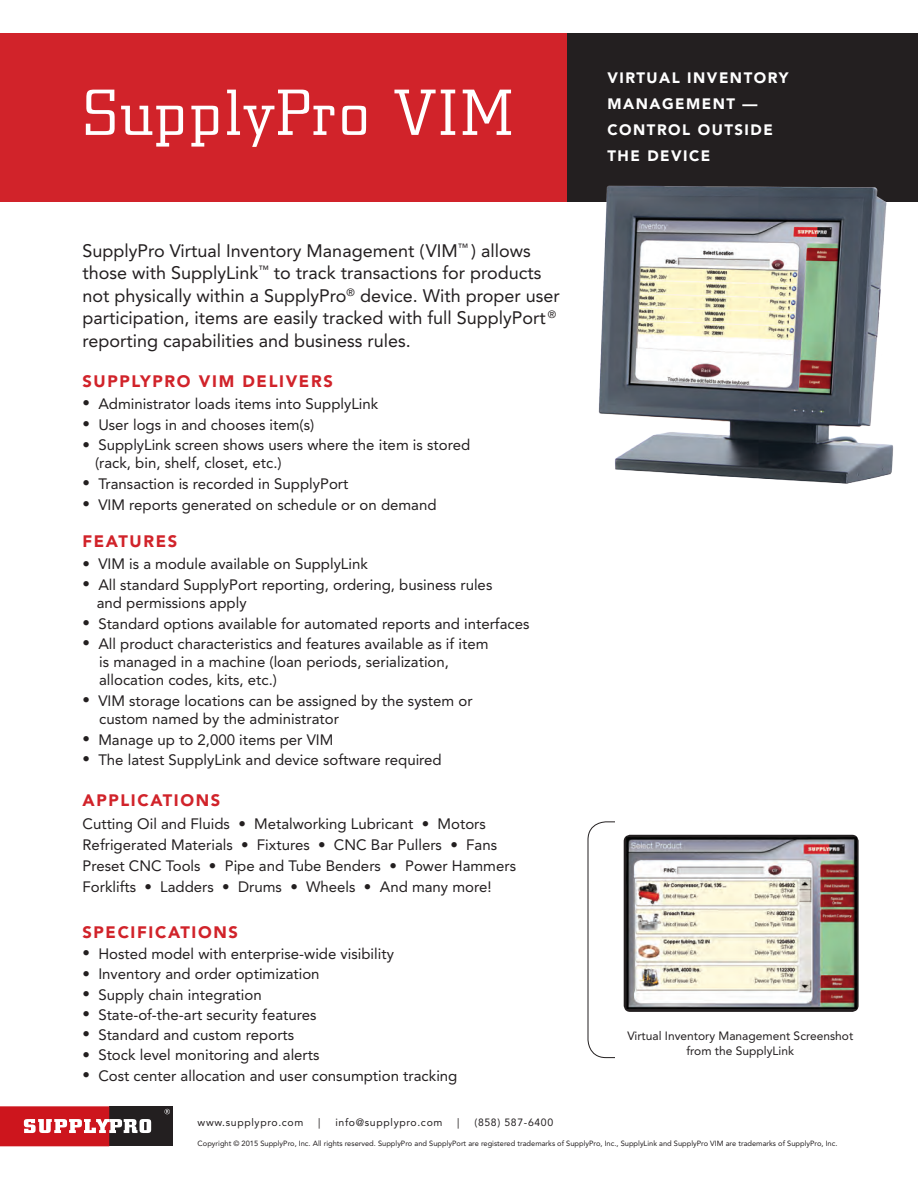
<style>
.page{position:relative;width:918px;height:1188px;background:#fff}
.page>*{position:absolute;margin:0;border:0;box-sizing:border-box;transform-origin:0 0}
.t1{font:300 64.2px "City";letter-spacing:.04em;color:#fff;scale:1.1 1}
.t2{font:18px/22.5px "Avenir";color:#231f20}
.t3{font:900 16.5px "Avenir";letter-spacing:.1em;color:#d1232a}
.t4{font:15px/18px "Avenir";color:#231f20}
.t5{font:900 15px/25.8px "Avenir";letter-spacing:.1em;color:#fff}
.t6{font:12px/15px "Avenir";color:#231f20;text-align:center}
.t7{font:10.5px "Avenir";letter-spacing:.06em;color:#231f20}
.t8{font:7.5px "Avenir";color:#231f20}
</style>
<div class="page">
<div style="left:1px;top:34px;width:917px;height:168px;background:#231f20"></div>
<div style="left:0;top:34px;width:567px;height:168px;background:#d1232a"></div>
<div style="left:588px;top:821px;width:54px;height:237px;border:1px solid #231f20;border-radius:18px"></div>
<div style="left:615px;top:808px;width:54px;height:260px;background:#fff"></div>
<img style="left:598px;top:185px;width:296px;height:299px">
<svg style="left:624px;top:835px;width:235px;height:177px;background:#282526"></svg>
<img style="left:627px;top:837px;width:229px;height:172px">
<div style="left:109px;top:1106px;width:63px;height:40px;background:#231f20"></div>
<svg style="left:0;top:1106px;width:151px;height:40px"></svg>
<svg style="left:165px;top:1109px;width:5px;height:5px"></svg>
<p class="t1" style="left:82px;top:78px;width:392px">SupplyPro VIM</p>
<p class="t5" style="left:607px;top:65px;width:182px">VIRTUAL INVENTORY</p>
<p class="t5" style="left:607px;top:91px;width:167px">MANAGEMENT —<br>CONTROL OUTSIDE<br>THE DEVICE</p>
<p class="t2" style="left:82px;top:240px;width:479px">SupplyPro Virtual Inventory Management (VIM<sup>™</sup> ) allows those with SupplyLink<sup>™</sup> to track transactions for products not physically within a SupplyPro<sup>®</sup> device. With proper user participation, items are easily tracked with full SupplyPort <sup>® </sup>reporting capabilities and business rules.</p>
<p class="t3" style="left:82px;top:371px;width:252px">SUPPLYPRO VIM DELIVERS</p>
<p class="t4" style="left:82px;top:395px;width:297px">• Administrator loads items into SupplyLink</p>
<p class="t4" style="left:82px;top:416px;width:233px">• User logs in and chooses item(s)</p>
<p class="t4" style="left:95px;top:436px;width:377px;text-indent:-13px">• SupplyLink screen shows users where the item is stored (rack, bin, shelf, closet, etc.)</p>
<p class="t4" style="left:82px;top:475px;width:268px">• Transaction is recorded in SupplyPort</p>
<p class="t4" style="left:82px;top:496px;width:356px">• VIM reports generated on schedule or on demand</p>
<p class="t3" style="left:82px;top:531px;width:96px">FEATURES</p>
<p class="t4" style="left:82px;top:555px;width:287px">• VIM is a module available on SupplyLink</p>
<p class="t4" style="left:97px;top:576px;width:397px;text-indent:-14px">• All standard SupplyPort reporting, ordering, business rules and permissions apply</p>
<p class="t4" style="left:82px;top:615px;width:448px">• Standard options available for automated reports and interfaces</p>
<p class="t4" style="left:99px;top:635px;width:391px;text-indent:-17px">• All product characteristics and features available as if item is managed in a machine (loan periods, serialization, allocation codes, kits, etc.)</p>
<p class="t4" style="left:99px;top:692px;width:375px;text-indent:-17px">• VIM storage locations can be assigned by the system or custom named by the administrator</p>
<p class="t4" style="left:82px;top:730px;width:252px">• Manage up to 2,000 items per VIM</p>
<p class="t4" style="left:82px;top:751px;width:361px">• The latest SupplyLink and device software required</p>
<p class="t3" style="left:82px;top:791px;width:139px">APPLICATIONS</p>
<p class="t4" style="left:82px;top:813px;width:435px;line-height:21px">Cutting Oil and Fluids • Metalworking Lubricant • Motors Refrigerated Materials • Fixtures • CNC Bar Pullers • Fans Preset CNC Tools • Pipe and Tube Benders • Power Hammers Forklifts • Ladders • Drums • Wheels • And many more!</p>
<p class="t3" style="left:82px;top:922px;width:157px">SPECIFICATIONS</p>
<p class="t4" style="left:82px;top:945px;width:313px">• Hosted model with enterprise-wide visibility</p>
<p class="t4" style="left:82px;top:965px;width:239px">• Inventory and order optimization</p>
<p class="t4" style="left:82px;top:985px;width:181px">• Supply chain integration</p>
<p class="t4" style="left:82px;top:1006px;width:236px">• State-of-the-art security features</p>
<p class="t4" style="left:82px;top:1026px;width:213px">• Standard and custom reports</p>
<p class="t4" style="left:82px;top:1046px;width:239px">• Stock level monitoring and alerts</p>
<p class="t4" style="left:82px;top:1066px;width:376px">• Cost center allocation and user consumption tracking</p>
<p class="t7" style="left:198px;top:1116px;width:107px">www.supplypro.com</p>
<p class="t7" style="left:318px;top:1116px;width:4px">|</p>
<p class="t7" style="left:335px;top:1116px;width:109px">info@supplypro.com</p>
<p class="t7" style="left:457px;top:1116px;width:4px">|</p>
<p class="t7" style="left:474px;top:1116px;width:80px">(858) 587-6400</p>
<p class="t8" style="left:198px;top:1139px;width:641px">Copyright © 2015 SupplyPro, Inc. All rights reserved. SupplyPro and SupplyPort are registered trademarks of SupplyPro, Inc., SupplyLink and SupplyPro VIM are trademarks of SupplyPro, Inc.</p>
<p class="t6" style="left:627px;top:1028px;width:227px">Virtual Inventory Management Screenshot from the SupplyLink</p>
</div>
